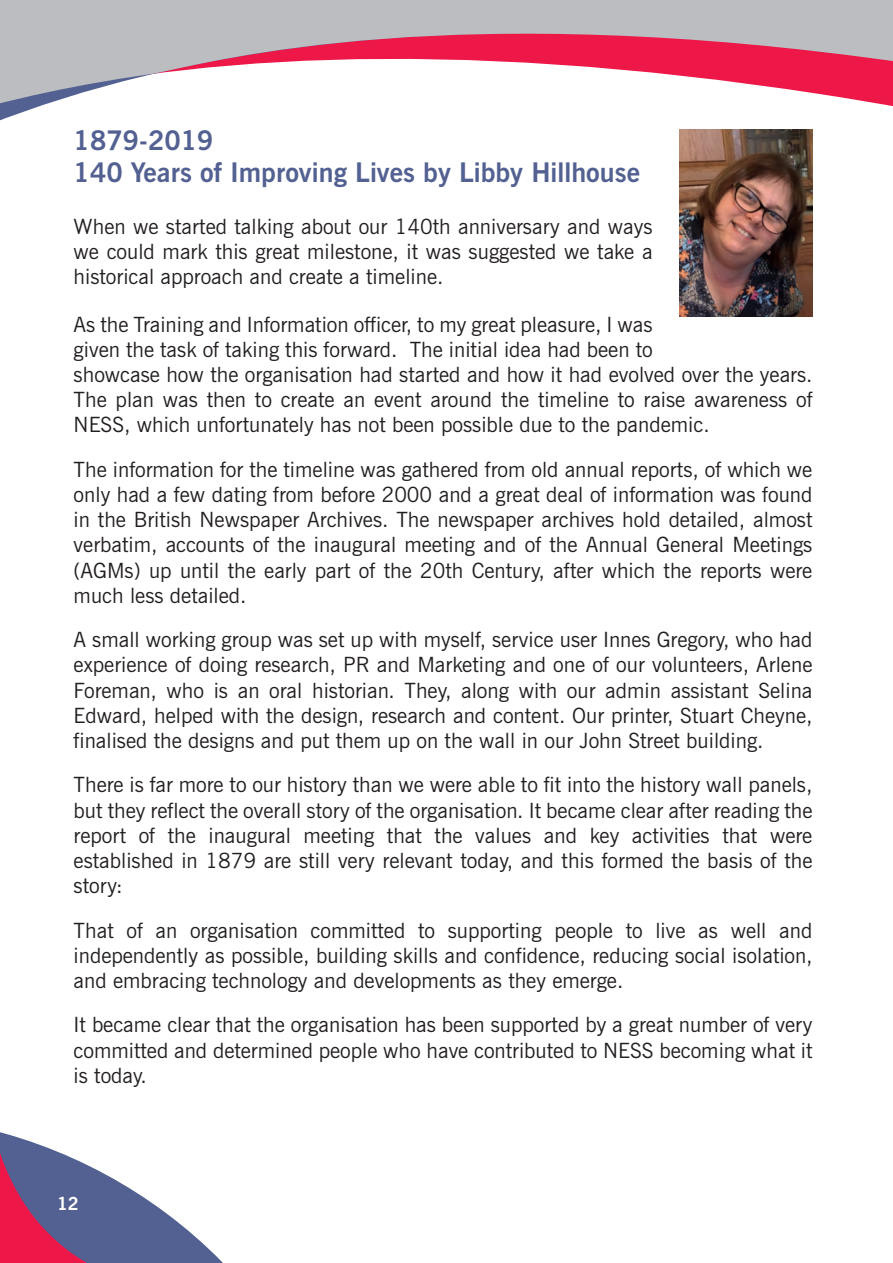
<style>
.page{position:relative;width:893px;height:1263px;background:#fff}
.page>*{position:absolute;margin:0;border:0;box-sizing:border-box;transform-origin:0 0}
.t1{font:700 27px/32.4px "News Gothic BT";color:#536192}
.t2{font:21px/25.2px "News Gothic BT";color:#231f20;text-align:justify}
.t3{font:700 18px "News Gothic BT";color:#fff}
</style>
<div class="page">
<svg style="left:0;top:1132px;width:223px;height:131px"></svg>
<svg style="left:0;top:0;width:893px;height:106px;fill:#bcbdc0"></svg>
<img style="left:679px;top:130px;width:133px;height:186px">
<p class="t1" style="left:74px;top:124px;width:568px">1879-2019<br>140 Years of Improving Lives by Libby Hillhouse</p>
<p class="t2" style="left:74px;top:213px;width:580px">When we started talking about our 140th anniversary and ways we could mark this great milestone, it was suggested we take a historical approach and create a timeline.</p>
<p class="t2" style="left:74px;top:311px;width:740px;text-align:left">As the Training and Information officer, to my great pleasure, I was<br>given the task of taking this forward. The initial idea had been to<br>showcase how the organisation had started and how it had evolved over the years.<br>The plan was then to create an event around the timeline to raise awareness of NESS, which unfortunately has not been possible due to the pandemic.</p>
<p class="t2" style="left:74px;top:456px;width:740px">The information for the timeline was gathered from old annual reports, of which we only had a few dating from before 2000 and a great deal of information was found in the British Newspaper Archives. The newspaper archives hold detailed, almost verbatim, accounts of the inaugural meeting and of the Annual General Meetings (AGMs) up until the early part of the 20th Century, after which the reports were much less detailed.</p>
<p class="t2" style="left:74px;top:627px;width:740px">A small working group was set up with myself, service user Innes Gregory, who had experience of doing research, PR and Marketing and one of our volunteers, Arlene Foreman, who is an oral historian. They, along with our admin assistant Selina Edward, helped with the design, research and content. Our printer, Stuart Cheyne, finalised the designs and put them up on the wall in our John Street building.</p>
<p class="t2" style="left:74px;top:772px;width:740px">There is far more to our history than we were able to fit into the history wall panels, but they reflect the overall story of the organisation. It became clear after reading the report of the inaugural meeting that the values and key activities that were established in 1879 are still very relevant today, and this formed the basis of the story:</p>
<p class="t2" style="left:74px;top:917px;width:740px">That of an organisation committed to supporting people to live as well and independently as possible, building skills and confidence, reducing social isolation, and embracing technology and developments as they emerge.</p>
<p class="t2" style="left:74px;top:1012px;width:740px">It became clear that the organisation has been supported by a great number of very committed and determined people who have contributed to NESS becoming what it is today.</p>
<p class="t3" style="left:57px;top:1192px;width:23px">12</p>
</div>
